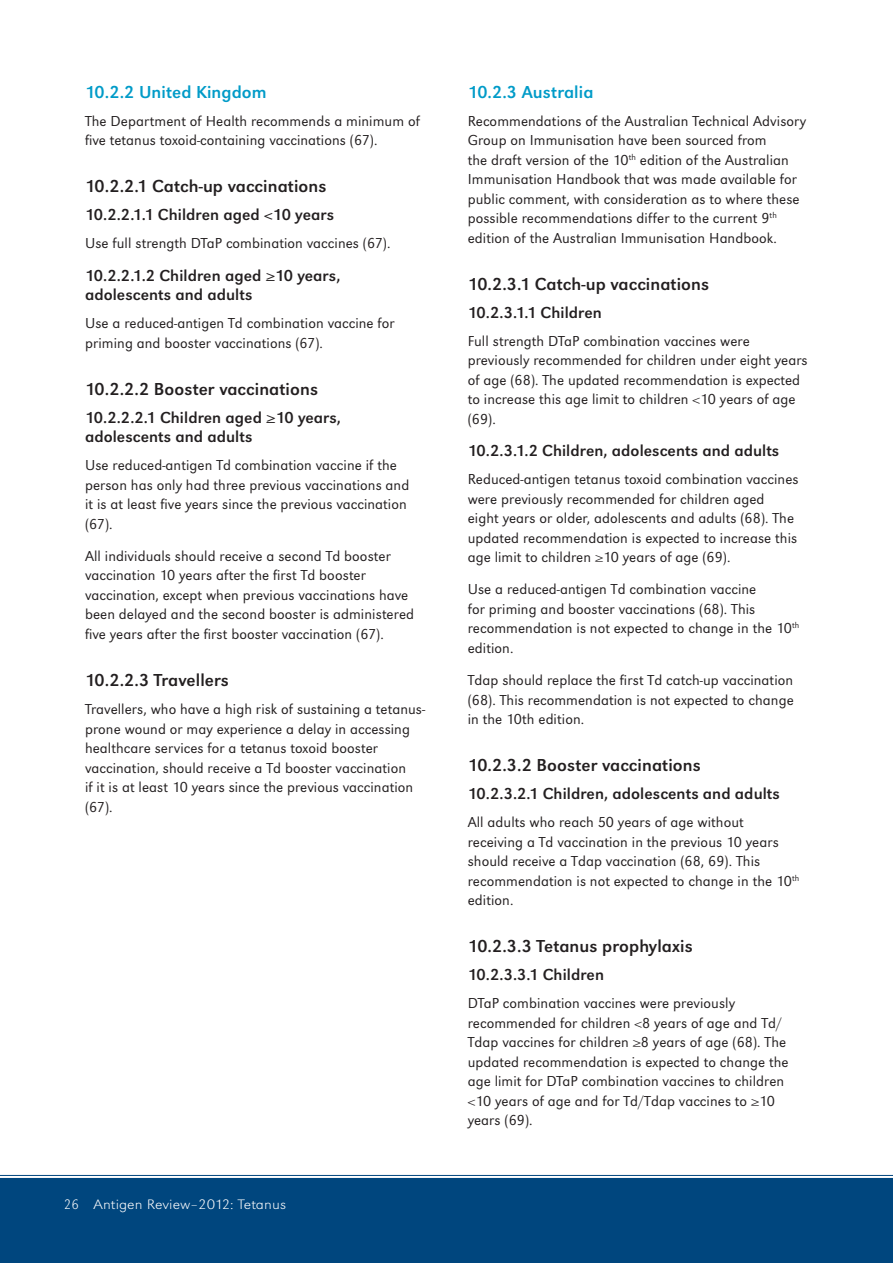
<style>
.page{position:relative;width:893px;height:1263px;background:#fff}
.page>*{position:absolute;margin:0;border:0;box-sizing:border-box;transform-origin:0 0}
.t1{font:18px "Grot Macron Reg";letter-spacing:.005em;color:#231f20}
.t2{font:18px "Grot Macron Reg";letter-spacing:.005em;color:#009bc8}
.t3{font:16.5px/19.5px "Grot Macron Reg";letter-spacing:.005em;color:#231f20}
.t4{font:300 15px/19.5px "Grot Macron";letter-spacing:.005em;color:#231f20}
.t5{font:14.25px "Grot Macron Extra Lt";letter-spacing:.005em;color:#fff}
</style>
<div class="page">
<div style="left:0;top:1178px;width:893px;height:85px;background:#00467e"></div>
<hr style="left:0;top:1175px;width:893px;height:1px;background:#00467e">
<p class="t2" style="left:85px;top:81px;width:183px">10.2.2 United Kingdom</p>
<p class="t4" style="left:85px;top:111px;width:336px">The Department of Health recommends a minimum of five tetanus toxoid-containing vaccinations (67).</p>
<p class="t1" style="left:85px;top:176px;width:243px">10.2.2.1 Catch-up vaccinations</p>
<p class="t3" style="left:85px;top:205px;width:251px">10.2.2.1.1 Children aged &lt;10 years</p>
<p class="t4" style="left:85px;top:234px;width:307px">Use full strength DTaP combination vaccines (67).</p>
<p class="t3" style="left:85px;top:265px;width:257px">10.2.2.1.2 Children aged ≥10 years, adolescents and adults</p>
<p class="t4" style="left:85px;top:314px;width:311px">Use a reduced-antigen Td combination vaccine for priming and booster vaccinations (67).</p>
<p class="t1" style="left:85px;top:378px;width:234px">10.2.2.2 Booster vaccinations</p>
<p class="t3" style="left:85px;top:408px;width:257px">10.2.2.2.1 Children aged ≥10 years, adolescents and adults</p>
<p class="t4" style="left:85px;top:456px;width:326px">Use reduced-antigen Td combination vaccine if the person has only had three previous vaccinations and it is at least five years since the previous vaccination (67).</p>
<p class="t4" style="left:85px;top:546px;width:331px">All individuals should receive a second Td booster vaccination 10 years after the first Td booster vaccination, except when previous vaccinations have been delayed and the second booster is administered five years after the first booster vaccination (67).</p>
<p class="t1" style="left:85px;top:670px;width:145px">10.2.2.3 Travellers</p>
<p class="t4" style="left:85px;top:700px;width:342px">Travellers, who have a high risk of sustaining a tetanus&shy;prone wound or may experience a delay in accessing healthcare services for a tetanus toxoid booster vaccination, should receive a Td booster vaccination<br>if it is at least 10 years since the previous vaccination (67).</p>
<p class="t5" style="left:64px;top:1196px;width:224px">26 Antigen Review–2012: Tetanus</p>
<p class="t2" style="left:468px;top:81px;width:127px">10.2.3 Australia</p>
<p class="t4" style="left:468px;top:111px;width:340px">Recommendations of the Australian Technical Advisory Group on Immunisation have been sourced from<br>the draft version of the 10<sup>th</sup> edition of the Australian Immunisation Handbook that was made available for public comment, with consideration as to where these possible recommendations differ to the current 9<sup>th </sup>edition of the Australian Immunisation Handbook.</p>
<p class="t1" style="left:468px;top:273px;width:243px">10.2.3.1 Catch-up vaccinations</p>
<p class="t3" style="left:468px;top:303px;width:136px">10.2.3.1.1 Children</p>
<p class="t4" style="left:468px;top:331px;width:341px">Full strength DTaP combination vaccines were previously recommended for children under eight years of age (68). The updated recommendation is expected to increase this age limit to children &lt;10 years of age (69).</p>
<p class="t3" style="left:468px;top:441px;width:313px">10.2.3.1.2 Children, adolescents and adults</p>
<p class="t4" style="left:468px;top:470px;width:332px">Reduced-antigen tetanus toxoid combination vaccines were previously recommended for children aged eight years or older, adolescents and adults (68). The updated recommendation is expected to increase this age limit to children ≥10 years of age (69).</p>
<p class="t4" style="left:468px;top:580px;width:333px">Use a reduced-antigen Td combination vaccine<br>for priming and booster vaccinations (68). This recommendation is not expected to change in the 10<sup>th </sup>edition.</p>
<p class="t4" style="left:468px;top:671px;width:327px;text-align:justify">Tdap should replace the first Td catch-up vaccination (68). This recommendation is not expected to change in the 10th edition.</p>
<p class="t1" style="left:468px;top:755px;width:234px">10.2.3.2 Booster vaccinations</p>
<p class="t3" style="left:468px;top:784px;width:314px">10.2.3.2.1 Children, adolescents and adults</p>
<p class="t4" style="left:468px;top:813px;width:333px">All adults who reach 50 years of age without receiving a Td vaccination in the previous 10 years should receive a Tdap vaccination (68, 69). This recommendation is not expected to change in the 10<sup>th </sup>edition.</p>
<p class="t1" style="left:468px;top:936px;width:226px">10.2.3.3 Tetanus prophylaxis</p>
<p class="t3" style="left:468px;top:965px;width:138px">10.2.3.3.1 Children</p>
<p class="t4" style="left:468px;top:994px;width:322px">DTaP combination vaccines were previously recommended for children &lt;8 years of age and Td/ Tdap vaccines for children ≥8 years of age (68). The updated recommendation is expected to change the age limit for DTaP combination vaccines to children &lt;10 years of age and for Td/Tdap vaccines to ≥10 years (69).</p>
</div>
